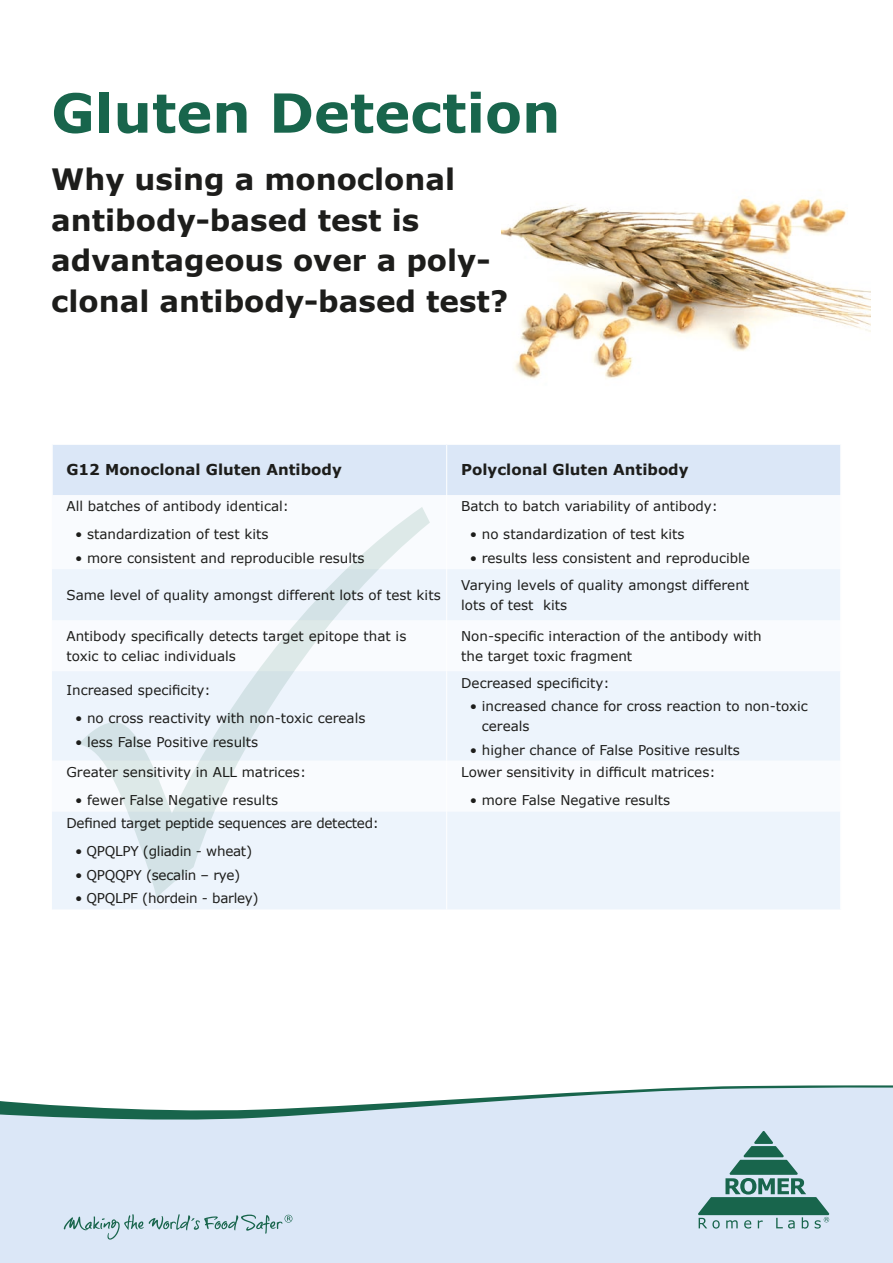
<style>
.page{position:relative;width:893px;height:1263px;background:#fff}
.page>*{position:absolute;margin:0;border:0;box-sizing:border-box;transform-origin:0 0}
.t1{font:700 54px "Verdana";color:#18654c}
.t2{font:700 29.4px/40.5px "Verdana";color:#1d1d1b}
.t3{font:700 15px "Verdana";color:#1d1d1b}
.t4{font:13.5px/19.5px "Verdana";color:#1d1d1b}
.t5{font:13.5px "Verdana";letter-spacing:-.02em;color:#1d1d1b}
</style>
<div class="page">
<img style="left:502px;top:198px;width:368px;height:181px">
<div style="left:53px;top:445px;width:787px;height:50px;background:#dbe7f7"></div>
<svg style="left:347px;top:507px;width:83px;height:62px"></svg>
<svg style="left:52px;top:569px;width:788px;height:340px;fill:#edf4fc"></svg>
<hr style="left:446px;top:445px;width:1px;height:50px;background:#fff">
<hr style="left:446px;top:569px;width:1px;height:51px;background:#fff">
<hr style="left:446px;top:620px;width:1px;height:51px;background:#fff">
<hr style="left:446px;top:671px;width:1px;height:89px;background:#fff">
<hr style="left:446px;top:760px;width:1px;height:52px;background:#fff">
<hr style="left:446px;top:812px;width:1px;height:97px;background:#fff">
<div style="left:0;top:1123px;width:893px;height:140px;background:#dbe7f7"></div>
<svg style="left:0;top:1085px;width:893px;height:38px"></svg>
<svg style="left:64px;top:1214px;width:228px;height:25px;background:#bed3dd"></svg>
<svg style="left:698px;top:1131px;width:131px;height:97px;background:#94b8b9"></svg>
<h1 class="t1" style="left:51px;top:78px;width:511px">Gluten Detection</h1>
<h2 class="t2" style="left:51px;top:159px;width:458px">Why using a monoclonal antibody-based test is advantageous over a poly&shy;clonal antibody-based test?</h2>
<p class="t3" style="left:66px;top:460px;width:277px">G12 Monoclonal Gluten Antibody</p>
<p class="t3" style="left:461px;top:460px;width:229px">Polyclonal Gluten Antibody</p>
<p class="t4" style="left:66px;top:497px;width:224px">All batches of antibody identical:</p>
<p class="t4" style="left:75px;top:525px;width:195px">• standardization of test kits</p>
<p class="t4" style="left:75px;top:549px;width:291px">• more consistent and reproducible results</p>
<p class="t4" style="left:461px;top:497px;width:258px">Batch to batch variability of antibody:</p>
<p class="t4" style="left:470px;top:525px;width:216px">• no standardization of test kits</p>
<p class="t4" style="left:470px;top:549px;width:282px">• results less consistent and reproducible</p>
<p class="t4" style="left:66px;top:585px;width:376px">Same level of quality amongst different lots of test kits</p>
<p class="t4" style="left:461px;top:576px;width:289px">Varying levels of quality amongst different lots of test kits</p>
<p class="t4" style="left:66px;top:627px;width:341px">Antibody specifically detects target epitope that is toxic to celiac individuals</p>
<p class="t4" style="left:461px;top:627px;width:302px">Non-specific interaction of the antibody with the target toxic fragment</p>
<p class="t4" style="left:66px;top:681px;width:146px">Increased specificity:</p>
<p class="t4" style="left:75px;top:709px;width:292px">• no cross reactivity with non-toxic cereals</p>
<p class="t4" style="left:75px;top:732px;width:185px">• less False Positive results</p>
<p class="t4" style="left:461px;top:673px;width:150px">Decreased specificity:</p>
<p class="t4" style="left:482px;top:697px;width:327px;text-indent:-12px">• increased chance for cross reaction to non-toxic cereals</p>
<p class="t4" style="left:470px;top:740px;width:272px">• higher chance of False Positive results</p>
<p class="t4" style="left:66px;top:763px;width:241px">Greater sensitivity in ALL matrices:</p>
<p class="t4" style="left:75px;top:791px;width:205px">• fewer False Negative results</p>
<p class="t5" style="left:66px;top:814px;width:314px">Defined target peptide sequences are detected:</p>
<p class="t5" style="left:75px;top:842px;width:179px">• QPQLPY (gliadin - wheat)</p>
<p class="t5" style="left:75px;top:866px;width:167px">• QPQQPY (secalin – rye)</p>
<p class="t5" style="left:75px;top:890px;width:185px">• QPQLPF (hordein - barley)</p>
<p class="t4" style="left:461px;top:763px;width:256px">Lower sensitivity in difficult matrices:</p>
<p class="t4" style="left:470px;top:791px;width:202px">• more False Negative results</p>
</div>
